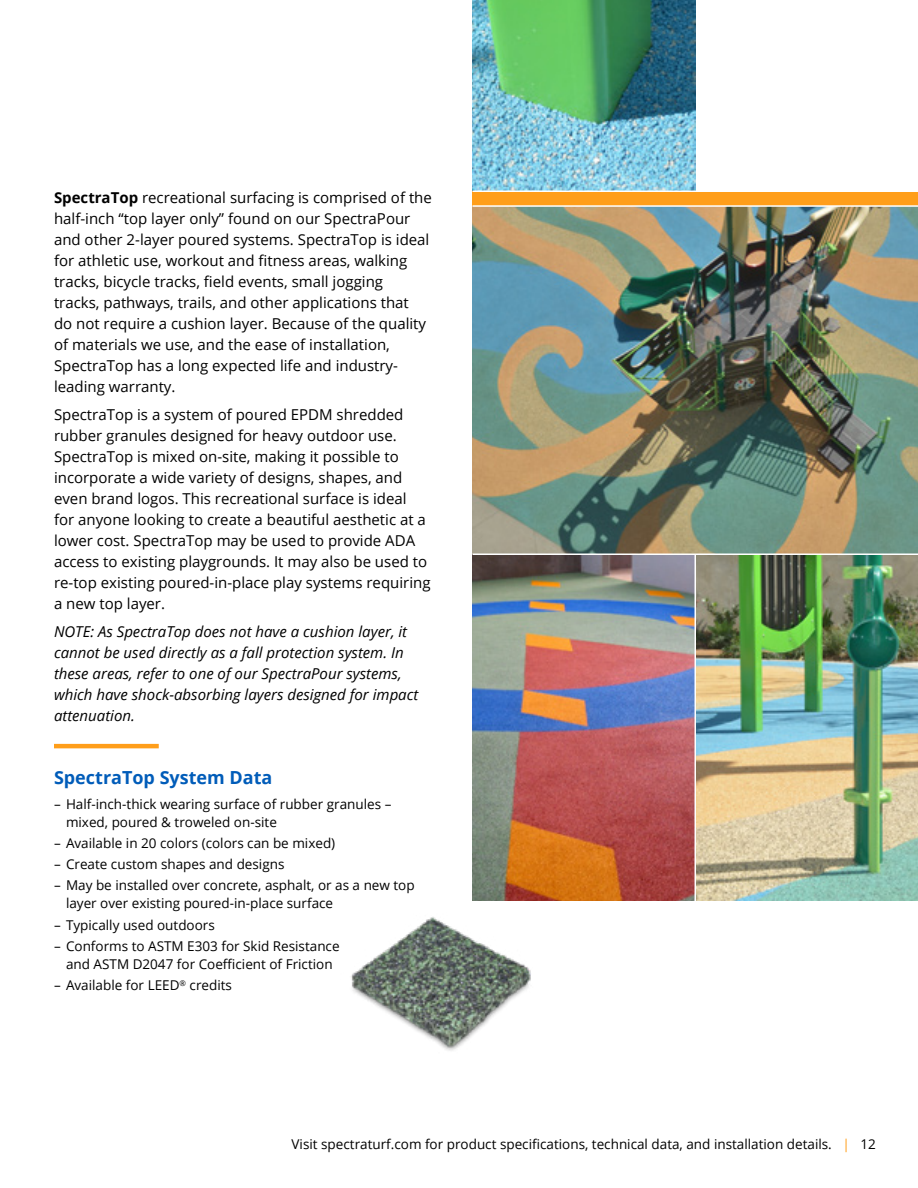
<style>
.page{position:relative;width:918px;height:1188px;background:#fff}
.page>*{position:absolute;margin:0;border:0;box-sizing:border-box;transform-origin:0 0}
.t1{font:700 18px "Open Sans";color:#005cb9}
.t2{font:15px/21px "Open Sans";color:#000}
.t3{font:italic 15px/21px "Open Sans";color:#000}
.t4{font:13.5px/18px "Open Sans";color:#000}
.s1{font-weight:700}
.s2{color:#ff9e1a}
</style>
<div class="page">
<img style="left:472px;top:207px;width:446px;height:694px">
<img style="left:472px;top:0;width:223px;height:190px">
<img style="left:351px;top:917px;width:180px;height:134px">
<div style="left:472px;top:191px;width:446px;height:15px;background:#ff9e1a"></div>
<hr style="left:472px;top:554px;width:446px;height:1px;background:#fff">
<hr style="left:472px;top:205px;width:446px;height:2px;background:#fff">
<hr style="left:694px;top:554px;width:2px;height:348px;background:#fff">
<hr style="left:54px;top:744px;width:105px;height:4px;background:#ff9e1a">
<hr style="left:472px;top:190px;width:446px;height:2px;background:#fff">
<p class="t2" style="left:54px;top:187px;width:379px"><span class="s1">SpectraTop</span> recreational surfacing is comprised of the half-inch “top layer only” found on our SpectraPour and other 2-layer poured systems. SpectraTop is ideal for athletic use, workout and fitness areas, walking tracks, bicycle tracks, field events, small jogging tracks, pathways, trails, and other applications that<br>do not require a cushion layer. Because of the quality of materials we use, and the ease of installation, SpectraTop has a long expected life and industry&shy;leading warranty.</p>
<p class="t2" style="left:54px;top:404px;width:378px">SpectraTop is a system of poured EPDM shredded rubber granules designed for heavy outdoor use.<br>SpectraTop is mixed on-site, making it possible to incorporate a wide variety of designs, shapes, and even brand logos. This recreational surface is ideal for anyone looking to create a beautiful aesthetic at a lower cost. SpectraTop may be used to provide ADA access to existing playgrounds. It may also be used to re-top existing poured-in-place play systems requiring a new top layer.</p>
<p class="t3" style="left:54px;top:621px;width:366px">NOTE: As SpectraTop does not have a cushion layer, it cannot be used directly as a fall protection system. In these areas, refer to one of our SpectraPour systems, which have shock-absorbing layers designed for impact attenuation.</p>
<p class="t1" style="left:54px;top:765px;width:220px">SpectraTop System Data</p>
<p class="t4" style="left:66px;top:794px;width:327px;text-indent:-12px">– Half-inch-thick wearing surface of rubber granules – mixed, poured &amp; troweled on-site</p>
<p class="t4" style="left:54px;top:834px;width:283px">– Available in 20 colors (colors can be mixed)</p>
<p class="t4" style="left:54px;top:855px;width:232px">– Create custom shapes and designs</p>
<p class="t4" style="left:66px;top:876px;width:350px;text-indent:-12px">– May be installed over concrete, asphalt, or as a new top layer over existing poured-in-place surface</p>
<p class="t4" style="left:54px;top:915px;width:162px">– Typically used outdoors</p>
<p class="t4" style="left:54px;top:937px;width:287px;text-align:center">– Conforms to ASTM E303 for Skid Resistance and ASTM D2047 for Coefficient of Friction</p>
<p class="t4" style="left:54px;top:976px;width:179px">– Available for LEED<sup>®</sup> credits</p>
<p class="t4" style="left:292px;top:1134px;width:586px">Visit spectraturf.com for product specifications, technical data, and installation details. <span class="s2">|</span> 12</p>
</div>
